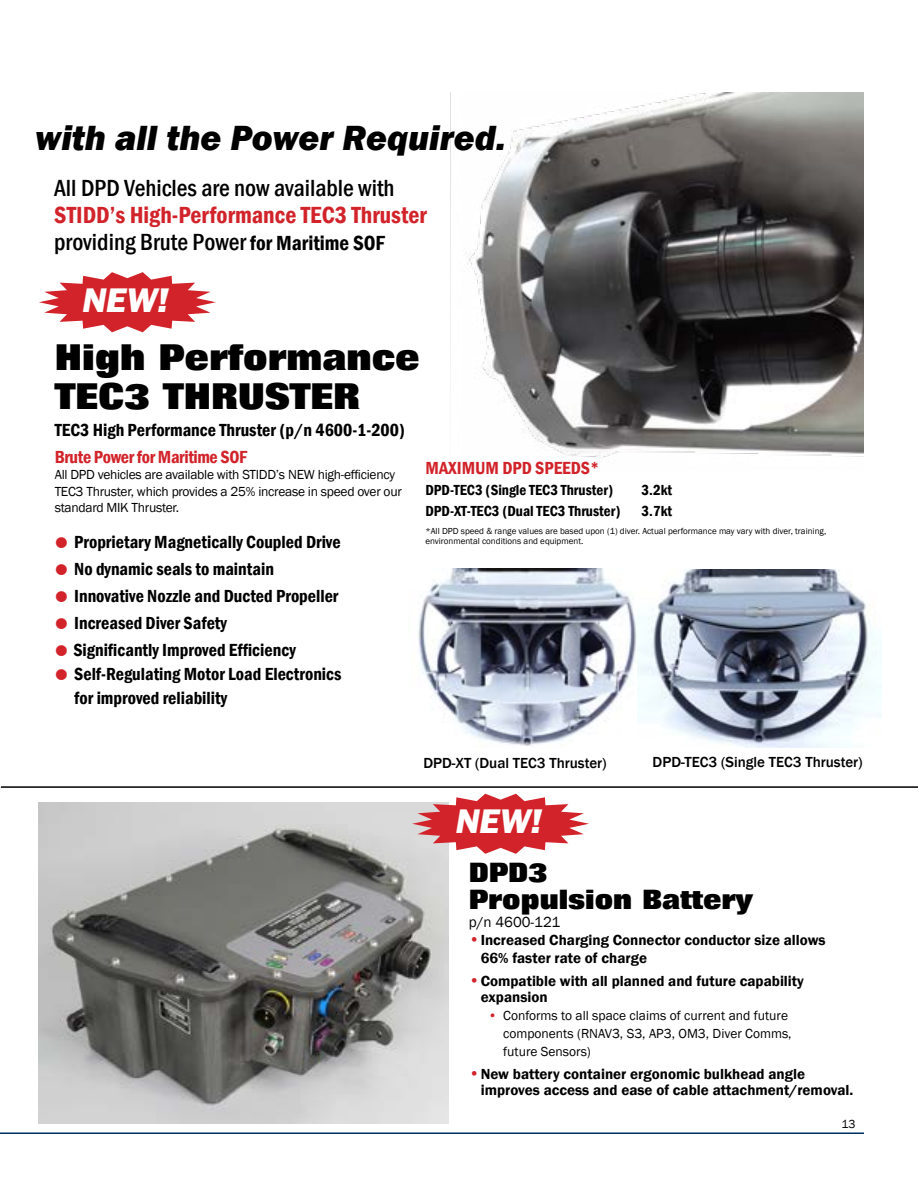
<style>
.page{position:relative;width:918px;height:1188px;background:#fff}
.page>*{position:absolute;margin:0;border:0;box-sizing:border-box;transform-origin:0 0}
.t1{font:800 36px/39px "Folio Std";color:#000}
.t2{font:italic 800 36px "Franklin Gothic";color:#000}
.t3{font:italic 800 35.1px "Franklin Gothic";color:#fff}
.t4{font:800 27px/27px "Folio Std";color:#000}
.t5{font:600 condensed 24px/27px "Franklin Gothic";color:#d2232a}
.t6{font:500 condensed 24px "Franklin Gothic";color:#000}
.t7{font:600 condensed 18px/27px "Franklin Gothic";color:#000}
.t8{font:600 condensed 18px "Franklin Gothic";letter-spacing:-.02em;color:#d2232a}
.t9{font:600 condensed 18px "Franklin Gothic";color:#d2232a}
.t10{font:600 15px/16.5px "Franklin Gothic";color:#000}
.t11{font:600 condensed 15px "Franklin Gothic";color:#000}
.t12{font:500 15px "Franklin Gothic";color:#000}
.t13{font:15px "Franklin Gothic";color:#000}
.t14{font:13.5px/16.5px "Franklin Gothic";letter-spacing:-.02em;color:#000}
.t15{font:13.5px/18px "Franklin Gothic";color:#000}
.t16{font:12px "Franklin Gothic";color:#000}
.t17{font:9px/10.5px "Franklin Gothic";color:#000}
.s1{font-weight:500;color:#000}
.s2{font-size:21px;color:#000}
.s3{font-size:16.5px;color:#d2232a}
.s4{color:#d2232a}
</style>
<div class="page">
<hr style="left:0;top:1132px;width:864px;height:2px;background:#002d5d">
<hr style="left:1px;top:786px;width:917px;height:2px;background:#000">
<img style="left:38px;top:802px;width:410px;height:322px">
<img style="left:450px;top:93px;width:414px;height:364px">
<svg style="left:39px;top:272px;width:177px;height:60px"></svg>
<svg style="left:412px;top:794px;width:177px;height:60px"></svg>
<img style="left:418px;top:569px;width:220px;height:177px">
<img style="left:638px;top:570px;width:244px;height:177px">
<h1 class="t2" style="left:35px;top:114px;width:472px">with all the Power Required.</h1>
<h3 class="t6" style="left:54px;top:172px;width:342px">All DPD Vehicles are now available with</h3>
<h3 class="t5" style="left:54px;top:201px;width:374px">STIDD’s High-Performance TEC3 Thruster <span class="s1">providing Brute Power</span> <span class="s2">for Maritime SOF</span></h3>
<h2 class="t3" style="left:82px;top:277px;width:88px">NEW!</h2>
<h1 class="t1" style="left:55px;top:338px;width:367px">High Performance<br>TEC3 THRUSTER</h1>
<p class="t7" style="left:55px;top:416px;width:352px">TEC3 High Performance Thruster (p/n 4600-1-200)</p>
<p class="t8" style="left:55px;top:445px;width:194px">Brute Power for Maritime SOF</p>
<p class="t14" style="left:55px;top:467px;width:349px">All DPD vehicles are available with STIDD’s NEW high-efficiency<br>TEC3 Thruster, which provides a 25% increase in speed over our standard MIK Thruster.</p>
<p class="t7" style="left:73px;top:528px;width:269px">Proprietary Magnetically Coupled Drive No dynamic seals to maintain Innovative Nozzle and Ducted Propeller Increased Diver Safety<br>Significantly Improved Efficiency</p>
<p class="t7" style="left:74px;top:662px;width:269px;line-height:24px">Self-Regulating Motor Load Electronics for improved reliability</p>
<p class="t9" style="left:426px;top:456px;width:175px">MAXIMUM DPD SPEEDS*</p>
<p class="t11" style="left:426px;top:480px;width:189px">DPD-TEC3 (Single TEC3 Thruster)</p>
<p class="t11" style="left:642px;top:480px;width:32px">3.2kt</p>
<p class="t11" style="left:426px;top:501px;width:197px">DPD-XT-TEC3 (Dual TEC3 Thruster)</p>
<p class="t11" style="left:642px;top:501px;width:32px">3.7kt</p>
<p class="t17" style="left:426px;top:526px;width:402px">*All DPD speed &amp; range values are based upon (1) diver. Actual performance may vary with diver, training, environmental conditions and equipment.</p>
<p class="t12" style="left:423px;top:754px;width:185px">DPD-XT (Dual TEC3 Thruster)</p>
<p class="t12" style="left:653px;top:753px;width:212px">DPD-TEC3 (Single TEC3 Thruster)</p>
<h2 class="t3" style="left:456px;top:798px;width:88px">NEW!</h2>
<h3 class="t4" style="left:469px;top:860px;width:286px">DPD3<br>Propulsion Battery</h3>
<p class="t13" style="left:469px;top:913px;width:93px">p/n 4600-121</p>
<p class="t10" style="left:481px;top:932px;width:346px;line-height:18px;text-indent:-12px"><span class="s3">•</span>Increased Charging Connector conductor size allows<br>66% faster rate of charge</p>
<p class="t10" style="left:481px;top:973px;width:325px;text-indent:-12px"><span class="s3">•</span>Compatible with all planned and future capability expansion</p>
<p class="t15" style="left:503px;top:1007px;width:290px;text-indent:-15px"><span class="s4">•</span> Conforms to all space claims of current and future components (RNAV3, S3, AP3, OM3, Diver Comms, future Sensors)</p>
<p class="t10" style="left:481px;top:1066px;width:374px;text-indent:-12px"><span class="s3">•</span>New battery container ergonomic bulkhead angle improves access and ease of cable attachment/removal.</p>
<p class="t16" style="left:842px;top:1116px;width:15px">13</p>
</div>
